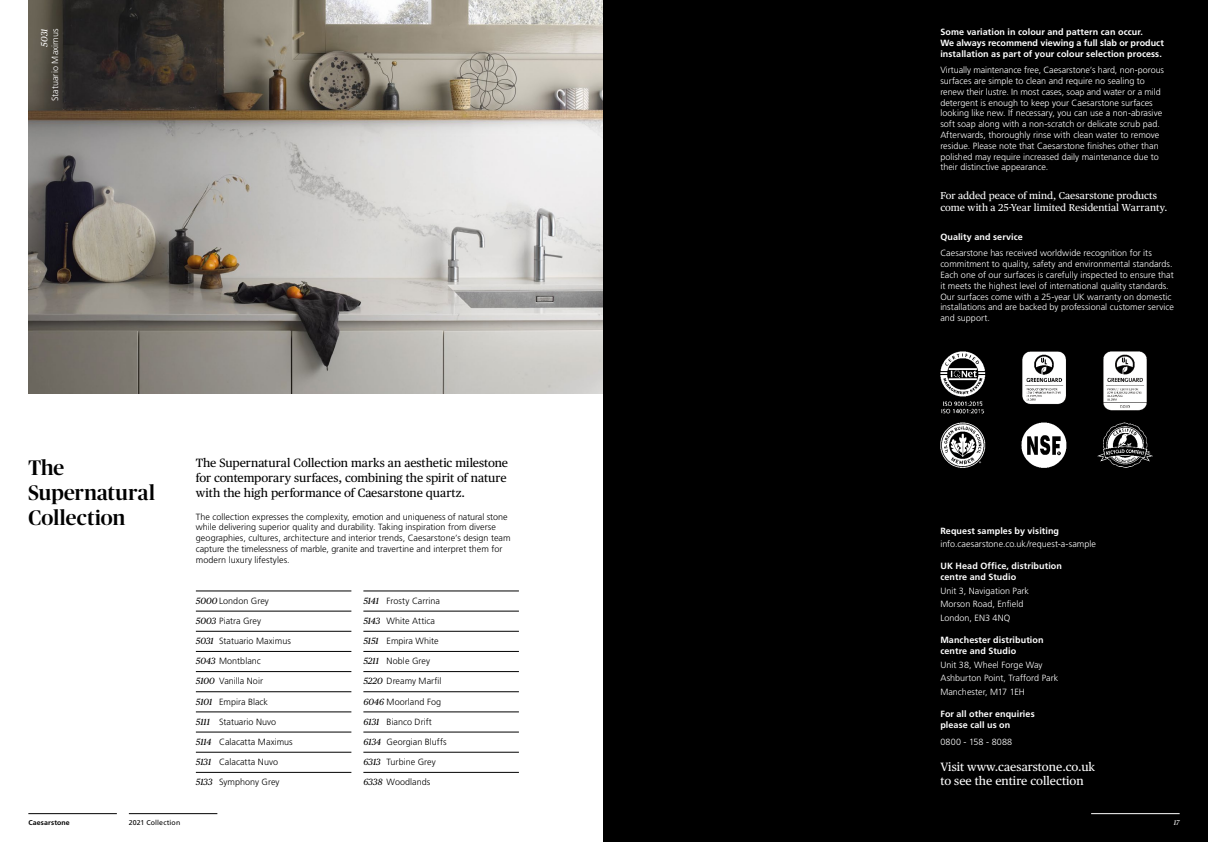
<style>
.page{position:relative;width:1208px;height:842px;background:#fff}
.page>*{position:absolute;margin:0;border:0;box-sizing:border-box;transform-origin:0 0}
.t1{font:500 21px/25px "Publico Banner";letter-spacing:.015em;color:#000}
.t2{font:12px/15px "Publico Text";letter-spacing:-.005em;color:#000}
.t3{font:12px/14.4px "Publico Text";color:#fff}
.t4{font:10px/12px "Publico Text";letter-spacing:.005em;color:#fff}
.t5{font:300 9px/10.8px "Frutiger LT Std";color:#fff}
.t6{font:300 9px/10.8px "Frutiger LT Std";color:#000}
.t7{font:700 9px/10.8px "Frutiger LT Std";letter-spacing:.01em;color:#fff}
.t8{font:300 9px "Frutiger LT Std";letter-spacing:.02em;color:#fff}
.t9{font:italic 9px "Publico Text";color:#fff}
.t10{font:7px "Frutiger LT Std";letter-spacing:.015em;color:#000}
.t11{font:700 7px "Frutiger LT Std";letter-spacing:.02em;color:#000}
.t12{font:italic 7px "Publico Text";color:#fff}
.s1{font-family:"Publico Text";font-weight:400;font-style:italic}
</style>
<div class="page">
<img style="left:28px;top:0;width:576px;height:393px">
<hr style="left:196px;top:591px;width:155px;height:1px;background:#000">
<hr style="left:196px;top:611px;width:155px;height:1px;background:#000">
<hr style="left:196px;top:631px;width:155px;height:1px;background:#000">
<hr style="left:196px;top:651px;width:155px;height:1px;background:#000">
<hr style="left:196px;top:671px;width:155px;height:1px;background:#000">
<hr style="left:196px;top:691px;width:155px;height:1px;background:#000">
<hr style="left:196px;top:712px;width:155px;height:1px;background:#000">
<hr style="left:196px;top:732px;width:155px;height:1px;background:#000">
<hr style="left:196px;top:752px;width:155px;height:1px;background:#000">
<hr style="left:196px;top:772px;width:155px;height:1px;background:#000">
<hr style="left:363px;top:591px;width:156px;height:1px;background:#000">
<hr style="left:363px;top:611px;width:156px;height:1px;background:#000">
<hr style="left:363px;top:631px;width:156px;height:1px;background:#000">
<hr style="left:363px;top:651px;width:156px;height:1px;background:#000">
<hr style="left:363px;top:671px;width:156px;height:1px;background:#000">
<hr style="left:363px;top:691px;width:156px;height:1px;background:#000">
<hr style="left:363px;top:712px;width:156px;height:1px;background:#000">
<hr style="left:363px;top:732px;width:156px;height:1px;background:#000">
<hr style="left:363px;top:752px;width:156px;height:1px;background:#000">
<hr style="left:363px;top:772px;width:156px;height:1px;background:#000">
<div style="left:604px;top:0;width:604px;height:842px;background:#000"></div>
<img style="left:940px;top:351px;width:213px;height:117px">
<hr style="left:1091px;top:813px;width:88px;height:1px;background:#fff">
<hr style="left:129px;top:813px;width:88px;height:1px;background:#000">
<hr style="left:28px;top:813px;width:89px;height:1px;background:#000">
<p class="t9" style="left:37px;top:47px;width:20px;rotate:-90deg">5031</p>
<p class="t5" style="left:50px;top:101px;width:75px;rotate:-90deg">Statuario Maximus</p>
<p class="t7" style="left:940px;top:27px;width:225px">Some variation in colour and pattern can occur.<br>We always recommend viewing a full slab or product installation as part of your colour selection process.</p>
<p class="t5" style="left:940px;top:65px;width:225px">Virtually maintenance free, Caesarstone’s hard, non-porous surfaces are simple to clean and require no sealing to renew their lustre. In most cases, soap and water or a mild detergent is enough to keep your Caesarstone surfaces looking like new. If necessary, you can use a non-abrasive soft soap along with a non-scratch or delicate scrub pad.<br>Afterwards, thoroughly rinse with clean water to remove residue. Please note that Caesarstone finishes other than polished may require increased daily maintenance due to their distinctive appearance.</p>
<p class="t4" style="left:940px;top:189px;width:228px">For added peace of mind, Caesarstone products come with a 25-Year limited Residential Warranty.</p>
<p class="t7" style="left:940px;top:231px;width:84px">Quality and service</p>
<p class="t5" style="left:940px;top:248px;width:235px">Caesarstone has received worldwide recognition for its commitment to quality, safety and environmental standards.<br>Each one of our surfaces is carefully inspected to ensure that it meets the highest level of international quality standards.<br>Our surfaces come with a 25-year UK warranty on domestic installations and are backed by professional customer service and support.</p>
<h1 class="t1" style="left:28px;top:454px;width:128px">The<br>Supernatural<br>Collection</h1>
<h2 class="t2" style="left:196px;top:455px;width:314px">The Supernatural Collection marks an aesthetic milestone for contemporary surfaces, combining the spirit of nature with the high performance of Caesarstone quartz.</h2>
<p class="t6" style="left:196px;top:511px;width:316px">The collection expresses the complexity, emotion and uniqueness of natural stone while delivering superior quality and durability. Taking inspiration from diverse geographies, cultures, architecture and interior trends, Caesarstone’s design team capture the timelessness of marble, granite and travertine and interpret them for modern luxury lifestyles.</p>
<p class="t6" style="left:196px;top:595px;width:75px"><span class="s1">5000</span> London Grey</p>
<p class="t6" style="left:196px;top:616px;width:67px"><span class="s1">5003</span> Piatra Grey</p>
<p class="t6" style="left:196px;top:636px;width:96px"><span class="s1">5031</span> Statuario Maximus</p>
<p class="t6" style="left:196px;top:656px;width:66px"><span class="s1">5043</span> Montblanc</p>
<p class="t6" style="left:196px;top:676px;width:69px"><span class="s1">5100</span> Vanilla Noir</p>
<p class="t6" style="left:196px;top:696px;width:74px"><span class="s1">5101</span> Empira Black</p>
<p class="t6" style="left:196px;top:716px;width:82px"><span class="s1">5111</span> Statuario Nuvo</p>
<p class="t6" style="left:196px;top:736px;width:98px"><span class="s1">5114</span> Calacatta Maximus</p>
<p class="t6" style="left:196px;top:757px;width:84px"><span class="s1">5131</span> Calacatta Nuvo</p>
<p class="t6" style="left:196px;top:777px;width:85px"><span class="s1">5133</span> Symphony Grey</p>
<p class="t6" style="left:363px;top:595px;width:78px"><span class="s1">5141</span> Frosty Carrina</p>
<p class="t6" style="left:363px;top:616px;width:73px"><span class="s1">5143</span> White Attica</p>
<p class="t6" style="left:363px;top:636px;width:77px"><span class="s1">5151</span> Empira White</p>
<p class="t6" style="left:363px;top:656px;width:68px"><span class="s1">5211</span> Noble Grey</p>
<p class="t6" style="left:363px;top:676px;width:80px"><span class="s1">5220</span> Dreamy Marfil</p>
<p class="t6" style="left:363px;top:696px;width:79px"><span class="s1">6046</span> Moorland Fog</p>
<p class="t6" style="left:363px;top:716px;width:70px"><span class="s1">6131</span> Bianco Drift</p>
<p class="t6" style="left:363px;top:736px;width:85px"><span class="s1">6134</span> Georgian Bluffs</p>
<p class="t6" style="left:363px;top:757px;width:74px"><span class="s1">6313</span> Turbine Grey</p>
<p class="t6" style="left:363px;top:777px;width:68px"><span class="s1">6338</span> Woodlands</p>
<p class="t7" style="left:940px;top:525px;width:120px">Request samples by visiting</p>
<p class="t5" style="left:940px;top:539px;width:157px">info.caesarstone.co.uk/request-a-sample</p>
<p class="t7" style="left:940px;top:561px;width:123px">UK Head Office, distribution centre and Studio</p>
<p class="t5" style="left:940px;top:584px;width:90px;line-height:13.6px">Unit 3, Navigation Park<br>Morson Road, Enfield<br>London, EN3 4NQ</p>
<p class="t7" style="left:940px;top:635px;width:105px">Manchester distribution centre and Studio</p>
<p class="t5" style="left:940px;top:658px;width:119px;line-height:13.6px">Unit 38, Wheel Forge Way<br>Ashburton Point, Trafford Park<br>Manchester, M17 1EH</p>
<p class="t7" style="left:940px;top:709px;width:96px">For all other enquiries please call us on</p>
<p class="t8" style="left:940px;top:737px;width:73px">0800 - 158 - 8088</p>
<h2 class="t3" style="left:940px;top:759px;width:156px">Visit www.caesarstone.co.uk to see the entire collection</h2>
<p class="t11" style="left:28px;top:818px;width:43px">Caesarstone</p>
<p class="t10" style="left:129px;top:818px;width:53px">2021 Collection</p>
<p class="t12" style="left:1173px;top:817px;width:7px">17</p>
</div>
